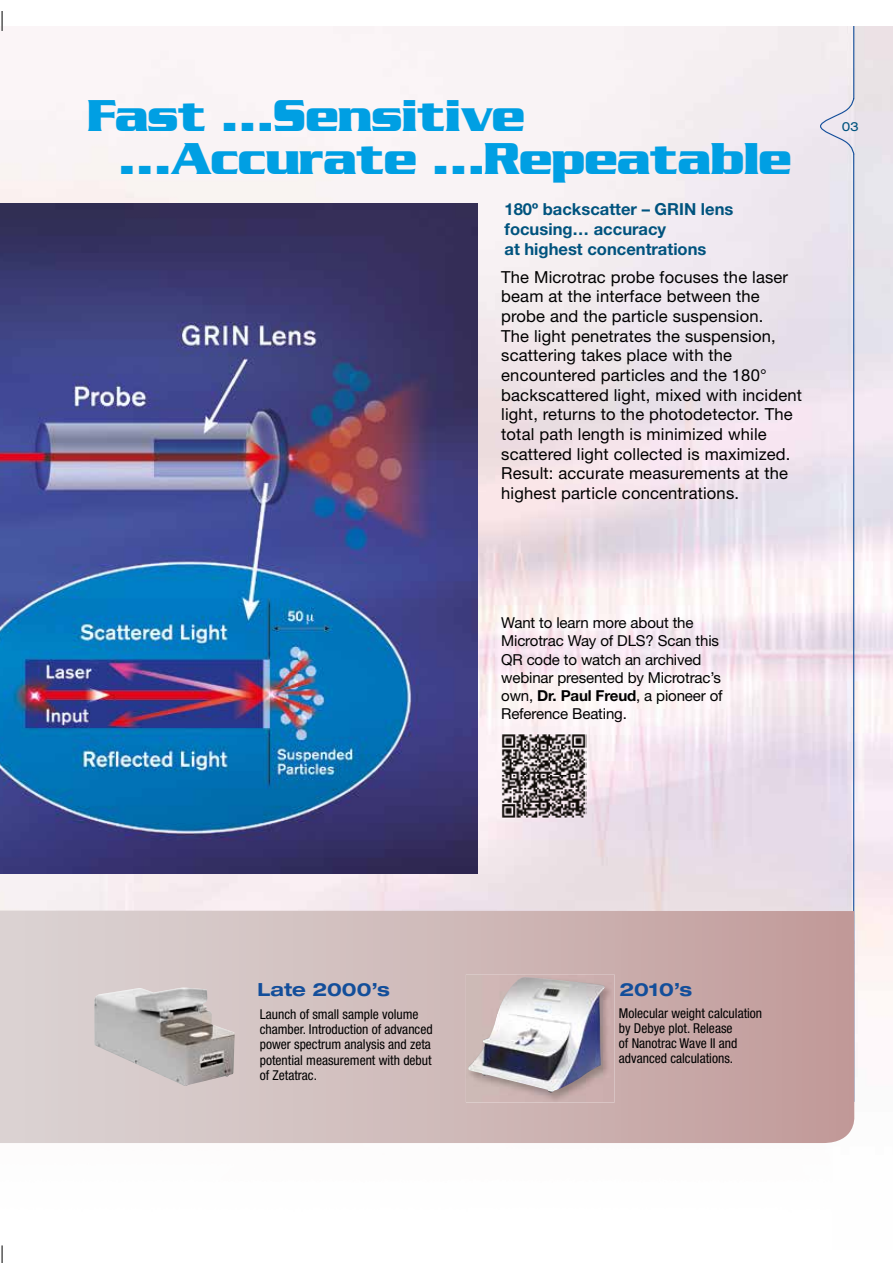
<style>
.page{position:relative;width:893px;height:1263px;background:#fff}
.page>*{position:absolute;margin:0;border:0;box-sizing:border-box;transform-origin:0 0}
.t1{font:700 48.3px "Serpentine ICG";letter-spacing:-.02em;color:#009fe3}
.t2{font:700 expanded 18.15px "Helvetica Neue";color:#134e9a}
.t3{font:16.65px/19.6px "Helvetica Neue";letter-spacing:.01em;color:#000}
.t4{font:700 16.65px/19.6px "Helvetica Neue";color:#00537e}
.t5{font:15.15px/18.1px "Helvetica Neue";letter-spacing:-.01em;color:#000}
.t6{font:condensed 13.65px/15.1px "Helvetica Neue";color:#000}
.t7{font:13.65px "Sans Extended Regular DTC";color:#00537e}
.s1{font-weight:700}
</style>
<div class="page">
<img style="left:0;top:26px;width:727px;height:884px">
<img style="left:727px;top:26px;width:166px;height:904px">
<hr style="left:853px;top:154px;width:1px;height:948px;background:#134e9a">
<svg style="left:819px;top:26px;width:36px;height:129px;background:#e7e3eb"></svg>
<svg style="left:0;top:918px;width:855px;height:225px;background:#ceb8b7"></svg>
<svg style="left:0;top:910px;width:854px;height:34px;background:#d0bab9"></svg>
<img style="left:94px;top:987px;width:141px;height:99px">
<img style="left:0;top:203px;width:477px;height:670px">
<img style="left:466px;top:974px;width:148px;height:128px">
<img style="left:468px;top:977px;width:137px;height:116px">
<img style="left:500px;top:732px;width:86px;height:87px">
<svg style="left:0;top:12px;width:3px;height:19px"></svg>
<svg style="left:1px;top:1245px;width:2px;height:18px"></svg>
<h1 class="t1" style="left:86px;top:88px;width:440px">Fast …Sensitive</h1>
<h1 class="t1" style="left:119px;top:130px;width:674px">…Accurate …Repeatable</h1>
<p class="t4" style="left:504px;top:199px;width:230px">180º backscatter – GRIN lens focusing… accuracy<br>at highest concentrations</p>
<p class="t3" style="left:501px;top:267px;width:302px">The Microtrac probe focuses the laser beam at the interface between the probe and the particle suspension.<br>The light penetrates the suspension, scattering takes place with the encountered particles and the 180° backscattered light, mixed with incident light, returns to the photodetector. The total path length is minimized while scattered light collected is maximized.<br>Result: accurate measurements at the highest particle concentrations.</p>
<p class="t7" style="left:842px;top:119px;width:18px">03</p>
<p class="t5" style="left:501px;top:614px;width:223px">Want to learn more about the<br>Microtrac Way of DLS? Scan this<br>QR code to watch an archived webinar presented by Microtrac’s own, <span class="s1">Dr. Paul Freud</span>, a pioneer of<br>Reference Beating.</p>
<p class="t2" style="left:258px;top:978px;width:134px">Late 2000’s</p>
<p class="t6" style="left:260px;top:1007px;width:174px">Launch of small sample volume chamber. Introduction of advanced power spectrum analysis and zeta potential measurement with debut of Zetatrac.</p>
<p class="t2" style="left:619px;top:978px;width:74px">2010’s</p>
<p class="t6" style="left:619px;top:1005px;width:145px">Molecular weight calculation by Debye plot. Release<br>of Nanotrac Wave II and advanced calculations.</p>
</div>
